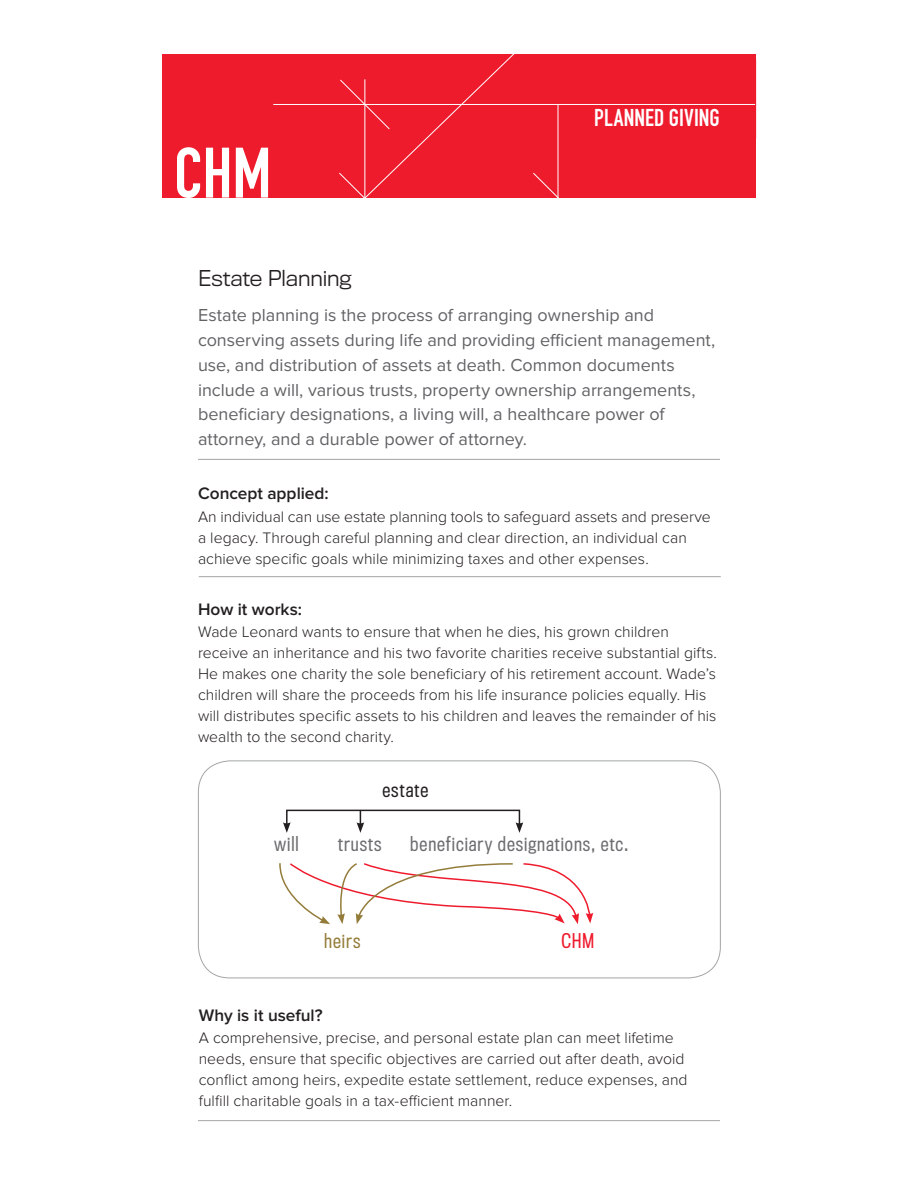
<style>
.page{position:relative;width:918px;height:1188px;background:#fff}
.page>*{position:absolute;margin:0;border:0;box-sizing:border-box;transform-origin:0 0}
.t1{font:24px "DIN Engschrift Std";letter-spacing:.005em;color:#fff}
.t2{font:300 20.25px "Titling Gothic Normal";letter-spacing:-.005em;color:#231f20}
.t3{font:18.75px "Titling Gothic Cond";letter-spacing:.05em;color:#6c6d70}
.t4{font:18.75px "Titling Gothic Cond";letter-spacing:.055em;color:#231f20}
.t5{font:18.75px "Titling Gothic Cond";letter-spacing:.05em;color:#937c3a}
.t6{font:18.75px "Titling Gothic Cond";color:#ee1b2d}
.t7{font:18px/24.8px "Proxima Nova";color:#636366}
.t8{font:600 17.25px "Proxima Nova";color:#231f20}
.t9{font:300 15.75px/21px "Proxima Nova";color:#231f20}
</style>
<div class="page">
<hr style="left:198px;top:459px;width:522px;height:1px;background:#a4a5a6">
<hr style="left:199px;top:576px;width:522px;height:1px;background:#a4a5a6">
<hr style="left:198px;top:1120px;width:522px;height:1px;background:#a4a5a6">
<div style="left:162px;top:54px;width:594px;height:144px;background:#ee1b2d"></div>
<svg style="left:177px;top:147px;width:23px;height:51px"></svg>
<svg style="left:206px;top:148px;width:23px;height:50px"></svg>
<svg style="left:236px;top:148px;width:32px;height:50px"></svg>
<hr style="left:273px;top:104px;width:483px;height:1px;background:#fff">
<svg style="left:339px;top:54px;width:176px;height:144px"></svg>
<hr style="left:755px;top:59px;width:1px;height:79px;background:#ee1b2d">
<hr style="left:558px;top:104px;width:1px;height:94px;background:#fff">
<svg style="left:533px;top:172px;width:26px;height:26px"></svg>
<div style="left:198px;top:760px;width:523px;height:218px;border:1px solid #a4a5a6;border-radius:32px"></div>
<svg style="left:357px;top:813px;width:7px;height:20px"></svg>
<div style="left:286px;top:810px;width:234px;height:15px;border:2px solid #231f20"></div>
<svg style="left:283px;top:822px;width:8px;height:11px"></svg>
<svg style="left:516px;top:822px;width:7px;height:11px"></svg>
<svg style="left:279px;top:863px;width:314px;height:61px"></svg>
<h1 class="t1" style="left:594px;top:103px;width:127px">PLANNED GIVING</h1>
<p class="t2" style="left:198px;top:266px;width:155px">Estate Planning</p>
<p class="t7" style="left:198px;top:303px;width:519px">Estate planning is the process of arranging ownership and conserving assets during life and providing efficient management, use, and distribution of assets at death. Common documents include a will, various trusts, property ownership arrangements, beneficiary designations, a living will, a healthcare power of attorney, and a durable power of attorney.</p>
<p class="t8" style="left:198px;top:484px;width:132px">Concept applied:</p>
<p class="t9" style="left:198px;top:506px;width:514px">An individual can use estate planning tools to safeguard assets and preserve a legacy. Through careful planning and clear direction, an individual can achieve specific goals while minimizing taxes and other expenses.</p>
<p class="t8" style="left:198px;top:599px;width:106px">How it works:</p>
<p class="t9" style="left:198px;top:622px;width:521px">Wade Leonard wants to ensure that when he dies, his grown children receive an inheritance and his two favorite charities receive substantial gifts.<br>He makes one charity the sole beneficiary of his retirement account. Wade’s children will share the proceeds from his life insurance policies equally. His will distributes specific assets to his children and leaves the remainder of his wealth to the second charity.</p>
<p class="t4" style="left:383px;top:779px;width:47px">estate</p>
<p class="t3" style="left:274px;top:832px;width:26px">will</p>
<p class="t3" style="left:338px;top:832px;width:45px">trusts</p>
<p class="t3" style="left:410px;top:832px;width:220px">beneficiary designations, etc.</p>
<p class="t5" style="left:324px;top:930px;width:38px">heirs</p>
<p class="t6" style="left:561px;top:930px;width:34px">CHM</p>
<p class="t8" style="left:199px;top:1005px;width:125px">Why is it useful?</p>
<p class="t9" style="left:199px;top:1028px;width:490px">A comprehensive, precise, and personal estate plan can meet lifetime needs, ensure that specific objectives are carried out after death, avoid conflict among heirs, expedite estate settlement, reduce expenses, and fulfill charitable goals in a tax-efficient manner.</p>
</div>
